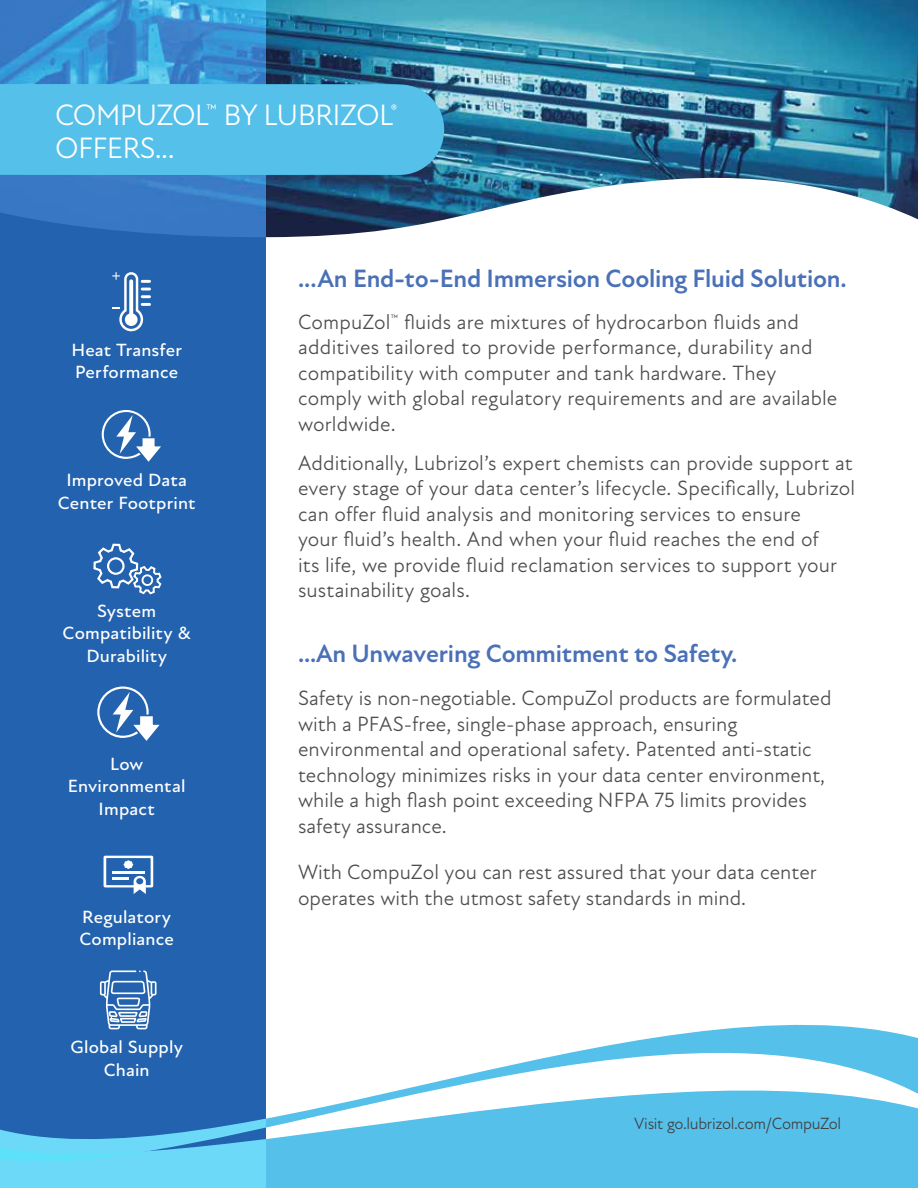
<style>
.page{position:relative;width:918px;height:1188px;background:#fff}
.page>*{position:absolute;margin:0;border:0;box-sizing:border-box;transform-origin:0 0}
.t1{font:30px/33px "New Atten";letter-spacing:-.025em;color:#fff}
.t2{font:700 25.5px "New Atten";letter-spacing:-.01em;color:#4a71b7}
.t3{font:21px/25.5px "New Atten";color:#4d4d4f}
.t4{font:500 18px/22.5px "New Atten";letter-spacing:.01em;color:#fff;text-align:center;scale:1.04 1}
.t5{font:16.5px "New Atten";letter-spacing:-.02em;color:#414042}
</style>
<div class="page">
<div style="left:266px;top:1163px;width:652px;height:25px;background:#55c0e9"></div>
<img style="left:266px;top:0;width:652px;height:238px">
<svg style="left:266px;top:1024px;width:652px;height:139px;fill:#55c0e9"></svg>
<svg style="left:0;top:0;width:266px;height:1188px;background:#296db5"></svg>
<div style="left:0;top:84px;width:444px;height:91px;background:#55c0e9"></div>
<svg style="left:112px;top:272px;width:39px;height:59px"></svg>
<svg style="left:104px;top:856px;width:49px;height:38px"></svg>
<svg style="left:97px;top:686px;width:63px;height:55px"></svg>
<svg style="left:100px;top:970px;width:57px;height:59px;background:#6390c5"></svg>
<svg style="left:93px;top:544px;width:69px;height:50px;background:#5083bf"></svg>
<svg style="left:102px;top:410px;width:59px;height:52px"></svg>
<h1 class="t1" style="left:55px;top:99px;width:344px">COMPUZOL<sup>™</sup> BY LUBRIZOL<sup>®<br></sup>OFFERS...</h1>
<p class="t4" style="left:71px;top:339px;width:108px;text-align:left">Heat Transfer<br>Performance</p>
<p class="t4" style="left:58px;top:469px;width:134px">Improved Data<br>Center Footprint</p>
<p class="t4" style="left:63px;top:600px;width:125px">System<br>Compatibility &amp;<br>Durability</p>
<p class="t4" style="left:68px;top:753px;width:115px">Low<br>Environmental<br>Impact</p>
<p class="t4" style="left:79px;top:906px;width:93px;text-align:left">Regulatory<br>Compliance</p>
<p class="t4" style="left:70px;top:1036px;width:110px">Global Supply<br>Chain</p>
<p class="t2" style="left:298px;top:263px;width:550px">...An End-to-End Immersion Cooling Fluid Solution.</p>
<p class="t3" style="left:298px;top:309px;width:541px">CompuZol<sup>™</sup> fluids are mixtures of hydrocarbon fluids and additives tailored to provide performance, durability and compatibility with computer and tank hardware. They comply with global regulatory requirements and are available worldwide.</p>
<p class="t3" style="left:298px;top:450px;width:559px">Additionally, Lubrizol’s expert chemists can provide support at every stage of your data center’s lifecycle. Specifically, Lubrizol can offer fluid analysis and monitoring services to ensure<br>your fluid’s health. And when your fluid reaches the end of<br>its life, we provide fluid reclamation services to support your sustainability goals.</p>
<p class="t2" style="left:298px;top:638px;width:441px">...An Unwavering Commitment to Safety.</p>
<p class="t3" style="left:298px;top:686px;width:535px">Safety is non-negotiable. CompuZol products are formulated with a PFAS-free, single-phase approach, ensuring environmental and operational safety. Patented anti-static technology minimizes risks in your data center environment, while a high flash point exceeding NFPA 75 limits provides safety assurance.</p>
<p class="t3" style="left:298px;top:860px;width:520px">With CompuZol you can rest assured that your data center operates with the utmost safety standards in mind.</p>
<p class="t5" style="left:634px;top:1114px;width:208px">Visit go.lubrizol.com/CompuZol</p>
</div>
